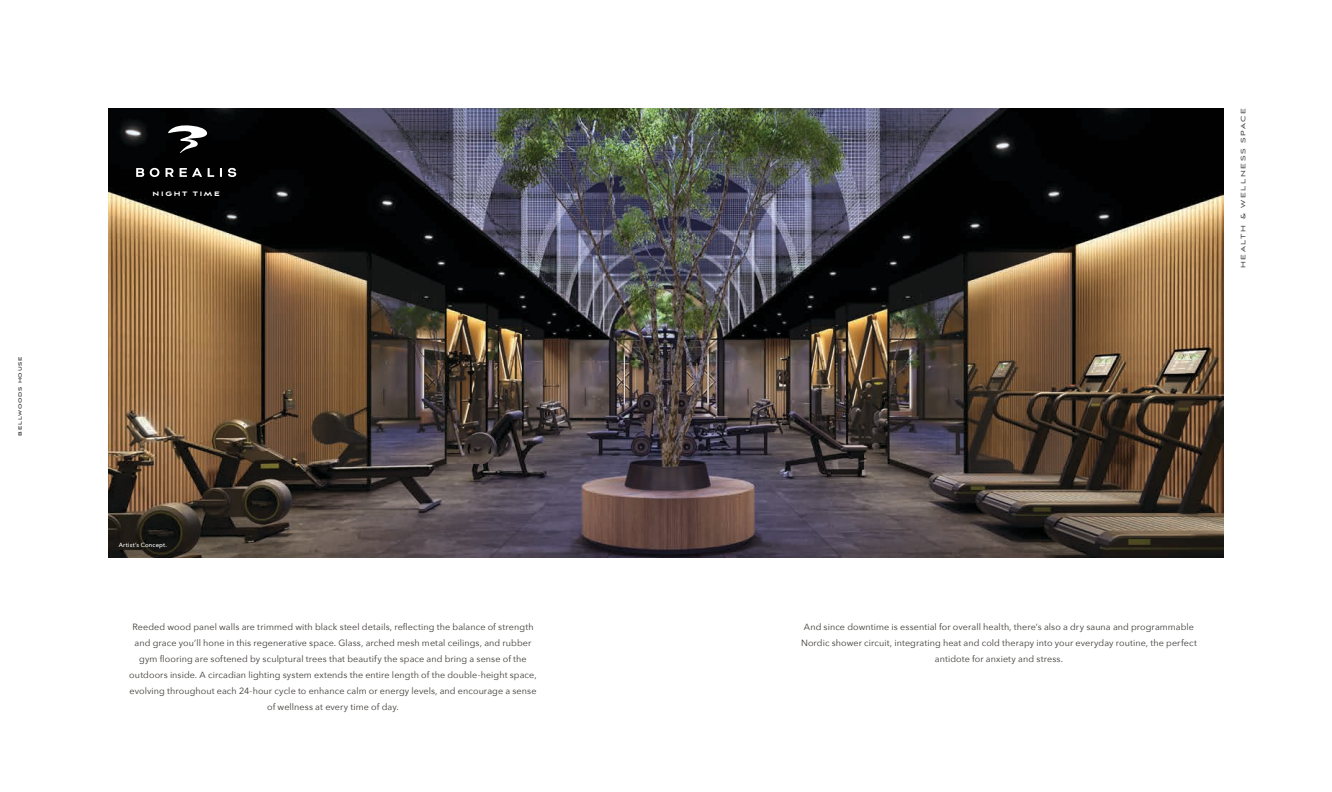
<style>
.page{position:relative;width:1332px;height:792px;background:#fff}
.page>*{position:absolute;margin:0;border:0;box-sizing:border-box;transform-origin:0 0}
.bellwoods_body{font:9px/16px "Avenir Next";letter-spacing:.01em;color:#3b3936;text-align:center}
.bellwoods_rendering{font:8px "Aviano Sans";letter-spacing:.205em;color:#3b3936}
.bellwoods_rendering-2{font:900 8px "Aviano Sans";letter-spacing:.21em;color:#fff}
.t1{font:500 6px "Avenir Next";letter-spacing:.03em;color:#fff}
.t2{font:700 6px "Aviano Sans";letter-spacing:.14em;color:#3b3936}
</style>
<div class="page">
<img style="left:108px;top:108px;width:1116px;height:450px">
<svg style="left:136px;top:168px;width:100px;height:9px"></svg>
<svg style="left:168px;top:125px;width:39px;height:28px"></svg>
<p class="t2" style="left:17px;top:436px;width:81px;rotate:-90deg">BELLWOODS HOUSE</p>
<p class="bellwoods_rendering-2" style="left:153px;top:190px;width:69px">NIGHT TIME</p>
<p class="bellwoods_rendering" style="left:1240px;top:268px;width:162px;rotate:-90deg">HEALTH &amp; WELLNESS SPACE</p>
<p class="t1" style="left:119px;top:540px;width:50px">Artist’s Concept.</p>
<p class="bellwoods_body" style="left:129px;top:618px;width:409px">Reeded wood panel walls are trimmed with black steel details, reflecting the balance of strength and grace you’ll hone in this regenerative space. Glass, arched mesh metal ceilings, and rubber gym flooring are softened by sculptural trees that beautify the space and bring a sense of the outdoors inside. A circadian lighting system extends the entire length of the double-height space, evolving throughout each 24-hour cycle to enhance calm or energy levels, and encourage a sense of wellness at every time of day.</p>
<p class="bellwoods_body" style="left:801px;top:618px;width:397px">And since downtime is essential for overall health, there’s also a dry sauna and programmable<br>Nordic shower circuit, integrating heat and cold therapy into your everyday routine, the perfect antidote for anxiety and stress.</p>
</div>
